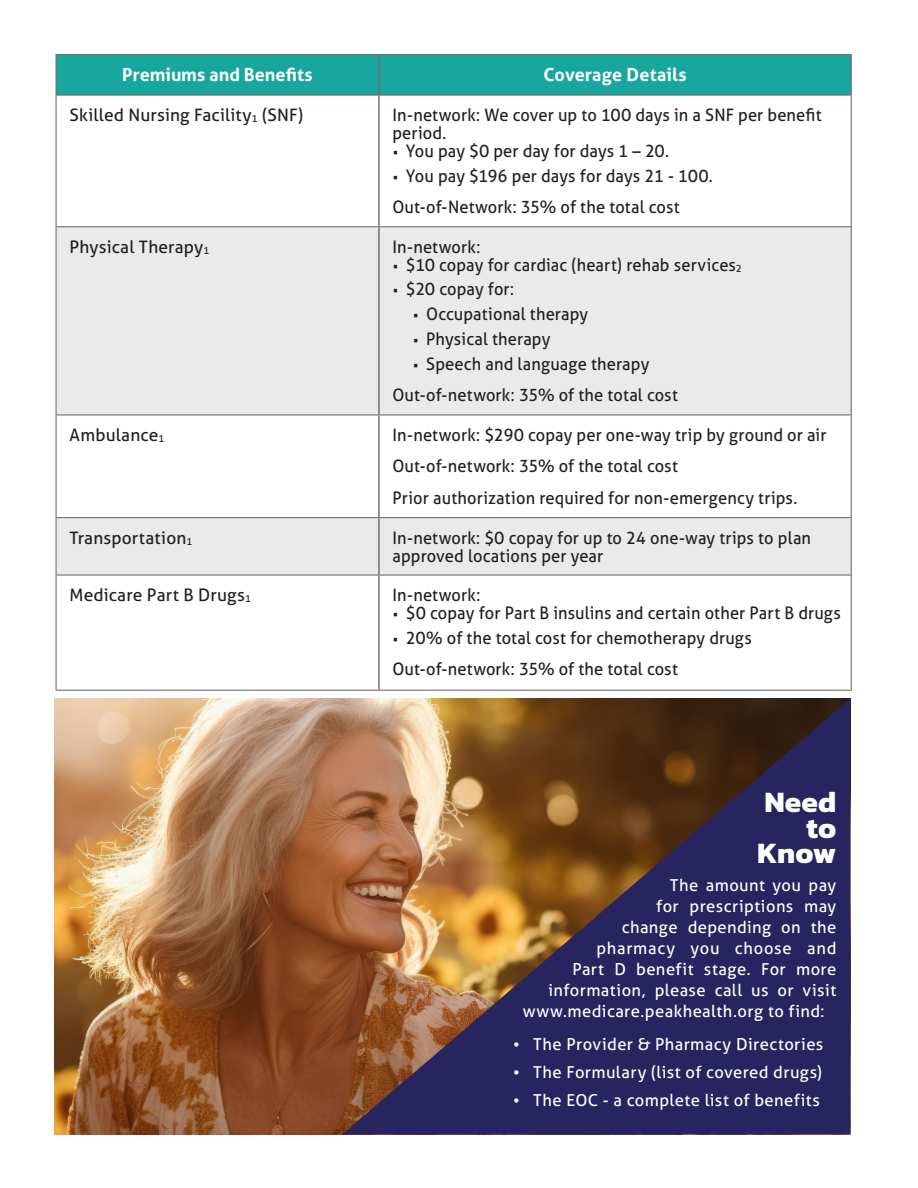
<style>
.page{position:relative;width:918px;height:1188px;background:#fff}
.page>*{position:absolute;margin:0;border:0;box-sizing:border-box;transform-origin:0 0}
.t1{font:700 30px/25.5px "Kanit";color:#fff;text-align:right}
.t2{font:700 18px "Aller";color:#fff}
.t3{font:17.25px/18px "Aller";letter-spacing:.01em;color:#231f20;scale:.95 1}
.t4{font:17.25px "Aller";letter-spacing:.01em;color:#231f20}
.t5{font:16.5px "Aller";letter-spacing:.025em;color:#fff}
.t6{font:16.5px "Aller";letter-spacing:.045em;color:#fff}
.s1{font-size:10.05px}
.s2{font-family:"Acumin Pro"}
</style>
<div class="page">
<div style="left:57px;top:55px;width:794px;height:39px;background:#17a79e"></div>
<svg style="left:57px;top:227px;width:794px;height:347px;fill:#eaeaea"></svg>
<hr style="left:378px;top:55px;width:2px;height:39px;background:#727071">
<hr style="left:378px;top:96px;width:2px;height:130px;background:#727071">
<hr style="left:378px;top:227px;width:2px;height:187px;background:#727071">
<hr style="left:378px;top:415px;width:2px;height:102px;background:#727071">
<hr style="left:378px;top:518px;width:2px;height:56px;background:#727071">
<hr style="left:378px;top:576px;width:2px;height:114px;background:#727071">
<hr style="left:56px;top:54px;width:323px;height:1px;background:#727071">
<hr style="left:56px;top:55px;width:1px;height:39px;background:#727071">
<hr style="left:379px;top:54px;width:473px;height:1px;background:#727071">
<hr style="left:851px;top:55px;width:1px;height:39px;background:#727071">
<hr style="left:56px;top:94px;width:323px;height:2px;background:#727071">
<hr style="left:56px;top:96px;width:1px;height:130px;background:#727071">
<hr style="left:379px;top:94px;width:473px;height:2px;background:#727071">
<hr style="left:851px;top:96px;width:1px;height:130px;background:#727071">
<hr style="left:56px;top:226px;width:323px;height:1px;background:#727071">
<hr style="left:56px;top:227px;width:1px;height:187px;background:#727071">
<hr style="left:379px;top:226px;width:473px;height:1px;background:#727071">
<hr style="left:851px;top:227px;width:1px;height:187px;background:#727071">
<hr style="left:56px;top:414px;width:323px;height:1px;background:#727071">
<hr style="left:56px;top:415px;width:1px;height:102px;background:#727071">
<hr style="left:379px;top:414px;width:473px;height:1px;background:#727071">
<hr style="left:851px;top:415px;width:1px;height:102px;background:#727071">
<hr style="left:56px;top:517px;width:323px;height:1px;background:#727071">
<hr style="left:56px;top:518px;width:1px;height:56px;background:#727071">
<hr style="left:379px;top:517px;width:473px;height:1px;background:#727071">
<hr style="left:851px;top:518px;width:1px;height:56px;background:#727071">
<hr style="left:56px;top:574px;width:323px;height:2px;background:#727071">
<hr style="left:56px;top:576px;width:1px;height:114px;background:#727071">
<hr style="left:379px;top:574px;width:473px;height:2px;background:#727071">
<hr style="left:851px;top:576px;width:1px;height:114px;background:#727071">
<hr style="left:56px;top:690px;width:323px;height:1px;background:#727071">
<hr style="left:379px;top:690px;width:473px;height:1px;background:#727071">
<img style="left:54px;top:698px;width:288px;height:437px">
<img style="left:342px;top:698px;width:508px;height:437px">
<p class="t2" style="left:122px;top:63px;width:192px">Premiums and Benefits</p>
<p class="t2" style="left:544px;top:63px;width:145px">Coverage Details</p>
<p class="t4" style="left:70px;top:104px;width:235px">Skilled Nursing Facility<span class="s1">1</span> (SNF)</p>
<p class="t3" style="left:392px;top:106px;width:453px">In-network: We cover up to 100 days in a SNF per benefit period.</p>
<p class="t3" style="left:392px;top:142px;width:293px"><span class="s2">•</span> You pay $0 per day for days 1 – 20.</p>
<p class="t3" style="left:392px;top:166px;width:339px"><span class="s2">•</span> You pay $196 per days for days 21 - 100.</p>
<p class="t3" style="left:392px;top:198px;width:304px">Out-of-Network: 35% of the total cost</p>
<p class="t4" style="left:70px;top:236px;width:141px">Physical Therapy<span class="s1">1</span></p>
<p class="t3" style="left:392px;top:237px;width:94px">In-network:</p>
<p class="t3" style="left:392px;top:255px;width:369px"><span class="s2">•</span> $10 copay for cardiac (heart) rehab services<span class="s1">2</span></p>
<p class="t3" style="left:392px;top:280px;width:130px"><span class="s2">•</span> $20 copay for:</p>
<p class="t3" style="left:413px;top:305px;width:186px"><span class="s2">•</span> Occupational therapy</p>
<p class="t3" style="left:413px;top:330px;width:146px"><span class="s2">•</span> Physical therapy</p>
<p class="t3" style="left:413px;top:354px;width:251px"><span class="s2">•</span> Speech and language therapy</p>
<p class="t3" style="left:392px;top:386px;width:302px">Out-of-network: 35% of the total cost</p>
<p class="t4" style="left:70px;top:424px;width:97px">Ambulance<span class="s1">1</span></p>
<p class="t3" style="left:392px;top:426px;width:458px">In-network: $290 copay per one-way trip by ground or air</p>
<p class="t3" style="left:392px;top:457px;width:302px">Out-of-network: 35% of the total cost</p>
<p class="t3" style="left:392px;top:489px;width:428px">Prior authorization required for non-emergency trips.</p>
<p class="t4" style="left:70px;top:527px;width:125px">Transportation<span class="s1">1</span></p>
<p class="t3" style="left:392px;top:528px;width:442px">In-network: $0 copay for up to 24 one-way trips to plan approved locations per year</p>
<p class="t4" style="left:70px;top:584px;width:183px">Medicare Part B Drugs<span class="s1">1</span></p>
<p class="t3" style="left:392px;top:586px;width:94px">In-network:</p>
<p class="t3" style="left:392px;top:604px;width:473px"><span class="s2">•</span> $0 copay for Part B insulins and certain other Part B drugs</p>
<p class="t3" style="left:392px;top:628px;width:380px"><span class="s2">•</span> 20% of the total cost for chemotherapy drugs</p>
<p class="t3" style="left:392px;top:660px;width:302px">Out-of-network: 35% of the total cost</p>
<h2 class="t1" style="left:757px;top:789px;width:81px">Need to<br>Know</h2>
<p class="t5" style="left:670px;top:875px;width:168px">The amount you pay</p>
<p class="t5" style="left:656px;top:896px;width:182px">for prescriptions may</p>
<p class="t5" style="left:622px;top:917px;width:216px">change depending on the</p>
<p class="t6" style="left:596px;top:938px;width:242px">pharmacy you choose and</p>
<p class="t5" style="left:572px;top:959px;width:266px">Part D benefit stage. For more</p>
<p class="t5" style="left:548px;top:980px;width:289px">information, please call us or visit</p>
<p class="t5" style="left:523px;top:1001px;width:303px">www.medicare.peakhealth.org to find:</p>
<p class="t5" style="left:513px;top:1034px;width:312px">• The Provider &amp; Pharmacy Directories</p>
<p class="t5" style="left:513px;top:1062px;width:311px">• The Formulary (list of covered drugs)</p>
<p class="t5" style="left:513px;top:1090px;width:309px">• The EOC - a complete list of benefits</p>
</div>
